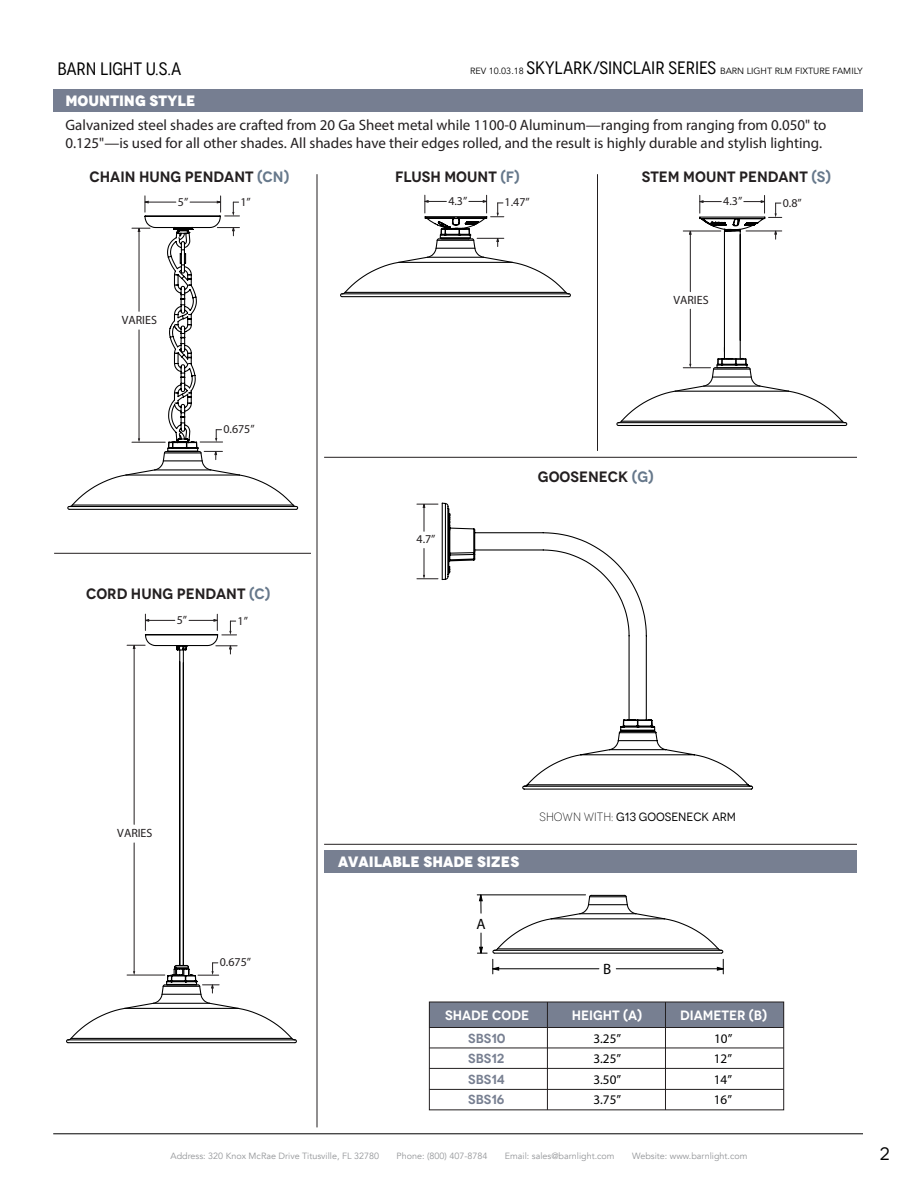
<style>
.page{position:relative;width:918px;height:1188px;background:#fff}
.page>*{position:absolute;margin:0;border:0;box-sizing:border-box;transform-origin:0 0}
.t1{font:18px "Novecentonarrow";letter-spacing:-.005em;color:#000}
.t2{font:18px "Novecento";color:#000}
.t3{font:15px/18px "Gisha";color:#231f20}
.t4{font:600 15px "Novecento";color:#231f20}
.t5{font:800 15px "Novecento";color:#fff}
.t6{font:15px "Gisha";color:#000}
.t7{font:600 13.5px "Novecento";color:#fff}
.t8{font:13.2px/20.4px "Gisha";color:#000}
.t9{font:600 13.2px/20.4px "Novecento";color:#777f91}
.t10{font:12px "Gisha";color:#231f20}
.t11{font:12px "Novecento";color:#000}
.t12{font:9px "Avenir";color:#939598}
.t13{font:9px "Avenir";color:#000}
.s1{font-family:"Novecentonarrow";font-size:18px}
.s2{color:#66788b}
.s3{font-weight:300}
</style>
<div class="page">
<div style="left:53px;top:89px;width:809px;height:23px;background:#767e91"></div>
<hr style="left:53px;top:1134px;width:810px;height:1px;background:#000">
<hr style="left:493px;top:968px;width:106px;height:1px;background:#000">
<hr style="left:616px;top:968px;width:107px;height:1px;background:#000">
<hr style="left:54px;top:553px;width:257px;height:1px;background:#231f20">
<hr style="left:597px;top:174px;width:1px;height:277px;background:#231f20">
<hr style="left:317px;top:174px;width:1px;height:953px;background:#231f20">
<hr style="left:324px;top:457px;width:533px;height:1px;background:#231f20">
<div style="left:429px;top:1002px;width:355px;height:25px;background:#777f91"></div>
<div style="left:429px;top:1002px;width:355px;height:108px;border:1px solid #231f20"></div>
<hr style="left:429px;top:1027px;width:355px;height:1px;background:#231f20">
<hr style="left:429px;top:1048px;width:355px;height:1px;background:#231f20">
<hr style="left:547px;top:1002px;width:1px;height:108px;background:#231f20">
<hr style="left:665px;top:1002px;width:1px;height:108px;background:#231f20">
<hr style="left:429px;top:1068px;width:355px;height:1px;background:#231f20">
<div style="left:324px;top:850px;width:533px;height:23px;background:#777f91"></div>
<hr style="left:324px;top:844px;width:533px;height:1px;background:#231f20">
<hr style="left:429px;top:1089px;width:355px;height:1px;background:#231f20">
<svg style="left:441px;top:502px;width:313px;height:288px"></svg>
<hr style="left:590px;top:896px;width:36px;height:1px;background:#000">
<hr style="left:589px;top:904px;width:38px;height:1px;background:#000">
<hr style="left:580px;top:913px;width:56px;height:1px;background:#000">
<hr style="left:551px;top:918px;width:114px;height:1px;background:#000">
<hr style="left:497px;top:948px;width:221px;height:1px;background:#000">
<hr style="left:591px;top:895px;width:34px;height:1px;background:#000">
<hr style="left:494px;top:953px;width:227px;height:1px;background:#000">
<hr style="left:494px;top:950px;width:227px;height:1px;background:#000">
<svg style="left:623px;top:894px;width:101px;height:80px"></svg>
<svg style="left:477px;top:894px;width:115px;height:80px"></svg>
<svg style="left:67px;top:196px;width:232px;height:314px"></svg>
<svg style="left:340px;top:195px;width:231px;height:103px"></svg>
<svg style="left:616px;top:195px;width:232px;height:231px"></svg>
<svg style="left:417px;top:548px;width:21px;height:32px"></svg>
<svg style="left:417px;top:504px;width:21px;height:27px"></svg>
<svg style="left:66px;top:614px;width:231px;height:430px"></svg>
<p class="t1" style="left:58px;top:58px;width:125px">BARN LIGHT U.S.A</p>
<p class="t13" style="left:470px;top:66px;width:394px">REV 10.03.18 <span class="s1">SKYLARK/SINCLAIR SERIES</span> BARN LIGHT RLM FIXTURE FAMILY</p>
<p class="t5" style="left:65px;top:91px;width:132px">MOUNTING STYLE</p>
<p class="t3" style="left:65px;top:116px;width:763px">Galvanized steel shades are crafted from 20 Ga Sheet metal while 1100-0 Aluminum—ranging from ranging from 0.050" to<br>0.125"—is used for all other shades. All shades have their edges rolled, and the result is highly durable and stylish lighting.</p>
<p class="t4" style="left:90px;top:167px;width:201px">CHAIN HUNG PENDANT <span class="s2">(CN)</span></p>
<p class="t4" style="left:395px;top:167px;width:126px">FLUSH MOUNT <span class="s2">(F)</span></p>
<p class="t4" style="left:642px;top:167px;width:191px">STEM MOUNT PENDANT <span class="s2">(S)</span></p>
<p class="t10" style="left:178px;top:194px;width:12px">5”</p>
<p class="t10" style="left:241px;top:194px;width:12px">1”</p>
<p class="t10" style="left:122px;top:313px;width:37px">VARIES</p>
<p class="t10" style="left:223px;top:422px;width:33px">0.675”</p>
<p class="t4" style="left:86px;top:585px;width:186px">CORD HUNG PENDANT <span class="s2">(C)</span></p>
<p class="t10" style="left:177px;top:613px;width:12px">5”</p>
<p class="t10" style="left:238px;top:613px;width:12px">1”</p>
<p class="t10" style="left:448px;top:194px;width:21px">4.3”</p>
<p class="t10" style="left:505px;top:195px;width:27px">1.47”</p>
<p class="t10" style="left:723px;top:194px;width:21px">4.3”</p>
<p class="t10" style="left:783px;top:195px;width:21px">0.8”</p>
<p class="t10" style="left:674px;top:292px;width:37px">VARIES</p>
<p class="t10" style="left:417px;top:532px;width:21px">4.7”</p>
<p class="t4" style="left:538px;top:467px;width:117px">GOOSENECK <span class="s2">(G)</span></p>
<p class="t10" style="left:117px;top:826px;width:37px">VARIES</p>
<p class="t5" style="left:338px;top:852px;width:183px">AVAILABLE SHADE SIZES</p>
<p class="t11" style="left:540px;top:810px;width:198px"><span class="s3">SHOWN WITH:</span> G13 GOOSENECK ARM</p>
<p class="t10" style="left:220px;top:955px;width:33px">0.675”</p>
<p class="t6" style="left:476px;top:914px;width:11px">A</p>
<p class="t7" style="left:445px;top:1007px;width:86px">SHADE CODE</p>
<p class="t6" style="left:603px;top:960px;width:10px">B</p>
<p class="t7" style="left:572px;top:1007px;width:72px">HEIGHT (A)</p>
<p class="t7" style="left:680px;top:1007px;width:89px">DIAMETER (B)</p>
<p class="t9" style="left:468px;top:1028px;width:39px">SBS10</p>
<p class="t8" style="left:594px;top:1028px;width:29px">3.25”</p>
<p class="t8" style="left:714px;top:1028px;width:20px">10”</p>
<p class="t9" style="left:468px;top:1049px;width:38px">SBS12<br>SBS14</p>
<p class="t8" style="left:714px;top:1049px;width:20px">12”<br>14”</p>
<p class="t8" style="left:594px;top:1049px;width:29px">3.25”<br>3.50”</p>
<p class="t9" style="left:468px;top:1090px;width:38px">SBS16</p>
<p class="t8" style="left:594px;top:1089px;width:29px">3.75”</p>
<p class="t8" style="left:714px;top:1089px;width:20px">16”</p>
<p class="t12" style="left:171px;top:1151px;width:210px">Address: 320 Knox McRae Drive Titusville, FL 32780</p>
<p class="t12" style="left:397px;top:1151px;width:92px">Phone: (800) 407-8784</p>
<p class="t12" style="left:505px;top:1151px;width:111px">Email: sales@barnlight.com</p>
<p class="t12" style="left:632px;top:1151px;width:117px">Website: www.barnlight.com</p>
<p class="t2" style="left:880px;top:1143px;width:11px">2</p>
</div>
